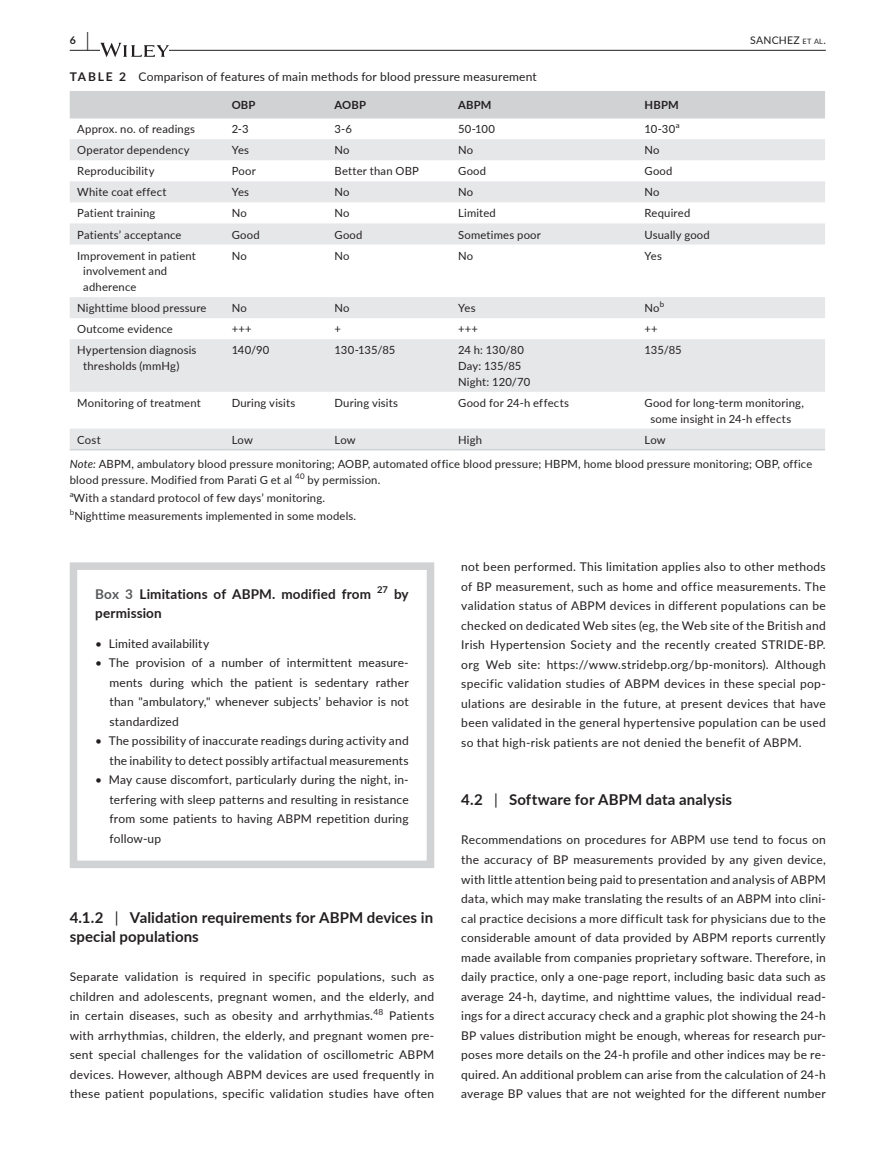
<style>
.page{position:relative;width:893px;height:1174px;background:#fff}
.page>*{position:absolute;margin:0;border:0;box-sizing:border-box;transform-origin:0 0}
.t1{font:700 15px/19.5px "Lato";letter-spacing:.01em;color:#231f20}
.t2{font:700 13.5px/19.5px "Lato";letter-spacing:.01em;color:#231f20}
.t3{font:12px/19.5px "Lato";letter-spacing:.015em;color:#231f20;text-align:justify}
.t4{font:11.25px/15.8px "Lato";letter-spacing:.015em;color:#231f20}
.t5{font:700 11.25px "Lato";letter-spacing:.02em;color:#231f20}
.t6{font:10.5px "Lato";letter-spacing:.02em;color:#231f20}
.t7{font:700 10.5px "Lato";color:#231f20}
.t8{font:7.8px "Lato";color:#231f20}
.s1{font-size:19.5px}
.s2{font-size:7.35px}
.s3{font-weight:700}
.s4{font-style:italic}
.s5{color:#57585a}
.s6{font-weight:400}
</style>
<div class="page">
<hr style="left:70px;top:50px;width:756px;height:1px;background:#231f20">
<svg style="left:100px;top:43px;width:69px;height:14px"></svg>
<div style="left:70px;top:91px;width:755px;height:27px;background:#d1d2d4"></div>
<svg style="left:70px;top:139px;width:755px;height:310px;fill:#ebeced"></svg>
<hr style="left:70px;top:449px;width:154px;height:1px;background:#d1d2d4">
<hr style="left:224px;top:449px;width:103px;height:1px;background:#d1d2d4">
<hr style="left:327px;top:449px;width:124px;height:1px;background:#d1d2d4">
<hr style="left:451px;top:449px;width:186px;height:1px;background:#d1d2d4">
<hr style="left:637px;top:449px;width:188px;height:1px;background:#d1d2d4">
<div style="left:70px;top:562px;width:364px;height:306px;border:8px solid #d1d2d4"></div>
<p class="t7" style="left:70px;top:33px;width:21px">6 <span class="s1">|</span></p>
<p class="t6" style="left:750px;top:33px;width:77px">SANCHEZ <span class="s2">et al</span>.</p>
<p class="t3" style="left:70px;top:67px;width:469px"><span class="s3">TABLE 2</span> Comparison of features of main methods for blood pressure measurement</p>
<p class="t5" style="left:232px;top:97px;width:25px">OBP</p>
<p class="t5" style="left:334px;top:97px;width:33px">AOBP</p>
<p class="t5" style="left:458px;top:97px;width:35px">ABPM</p>
<p class="t5" style="left:644px;top:97px;width:36px">HBPM</p>
<p class="t4" style="left:77px;top:121px;width:119px">Approx. no. of readings</p>
<p class="t4" style="left:232px;top:121px;width:18px">2-3</p>
<p class="t4" style="left:334px;top:121px;width:19px">3-6</p>
<p class="t4" style="left:458px;top:121px;width:39px">50-100</p>
<p class="t4" style="left:644px;top:121px;width:32px">10-30</p>
<p class="t8" style="left:676px;top:120px;width:5px">a</p>
<p class="t4" style="left:77px;top:142px;width:114px">Operator dependency</p>
<p class="t4" style="left:232px;top:142px;width:19px">Yes</p>
<p class="t4" style="left:334px;top:142px;width:17px">No</p>
<p class="t4" style="left:458px;top:142px;width:17px">No</p>
<p class="t4" style="left:644px;top:142px;width:17px">No</p>
<p class="t4" style="left:77px;top:163px;width:79px">Reproducibility</p>
<p class="t4" style="left:232px;top:163px;width:26px">Poor</p>
<p class="t4" style="left:334px;top:163px;width:86px">Better than OBP</p>
<p class="t4" style="left:458px;top:163px;width:30px">Good</p>
<p class="t4" style="left:644px;top:163px;width:30px">Good</p>
<p class="t4" style="left:77px;top:184px;width:91px">White coat effect</p>
<p class="t4" style="left:232px;top:184px;width:19px">Yes</p>
<p class="t4" style="left:334px;top:184px;width:17px">No</p>
<p class="t4" style="left:458px;top:184px;width:17px">No</p>
<p class="t4" style="left:644px;top:184px;width:17px">No</p>
<p class="t4" style="left:77px;top:205px;width:80px">Patient training</p>
<p class="t4" style="left:232px;top:205px;width:17px">No</p>
<p class="t4" style="left:334px;top:205px;width:17px">No</p>
<p class="t4" style="left:458px;top:205px;width:39px">Limited</p>
<p class="t4" style="left:644px;top:205px;width:47px">Required</p>
<p class="t4" style="left:77px;top:226px;width:106px">Patients’ acceptance</p>
<p class="t4" style="left:232px;top:226px;width:30px">Good</p>
<p class="t4" style="left:334px;top:226px;width:30px">Good</p>
<p class="t4" style="left:458px;top:226px;width:84px">Sometimes poor</p>
<p class="t4" style="left:644px;top:226px;width:67px">Usually good</p>
<p class="t4" style="left:83px;top:247px;width:114px;text-indent:-6px">Improvement in patient involvement and adherence</p>
<p class="t4" style="left:232px;top:247px;width:17px">No</p>
<p class="t4" style="left:334px;top:247px;width:17px">No</p>
<p class="t4" style="left:458px;top:247px;width:17px">No</p>
<p class="t4" style="left:644px;top:247px;width:19px">Yes</p>
<p class="t4" style="left:77px;top:300px;width:131px">Nighttime blood pressure</p>
<p class="t4" style="left:232px;top:300px;width:17px">No</p>
<p class="t4" style="left:334px;top:300px;width:17px">No</p>
<p class="t4" style="left:458px;top:300px;width:19px">Yes</p>
<p class="t4" style="left:644px;top:300px;width:17px">No</p>
<p class="t8" style="left:660px;top:299px;width:6px">b</p>
<p class="t4" style="left:77px;top:321px;width:97px">Outcome evidence</p>
<p class="t4" style="left:232px;top:321px;width:21px">+++</p>
<p class="t4" style="left:334px;top:321px;width:8px">+</p>
<p class="t4" style="left:458px;top:321px;width:21px">+++</p>
<p class="t4" style="left:644px;top:321px;width:15px">++</p>
<p class="t4" style="left:83px;top:342px;width:115px;text-indent:-6px">Hypertension diagnosis thresholds (mmHg)</p>
<p class="t4" style="left:232px;top:342px;width:39px">140/90</p>
<p class="t4" style="left:334px;top:342px;width:62px">130-135/85</p>
<p class="t4" style="left:458px;top:342px;width:74px">24 h: 130/80<br>Day: 135/85<br>Night: 120/70</p>
<p class="t4" style="left:644px;top:342px;width:39px">135/85</p>
<p class="t4" style="left:77px;top:394px;width:125px">Monitoring of treatment</p>
<p class="t4" style="left:232px;top:394px;width:65px">During visits</p>
<p class="t4" style="left:334px;top:394px;width:65px">During visits</p>
<p class="t4" style="left:458px;top:394px;width:112px">Good for 24-h effects</p>
<p class="t4" style="left:644px;top:394px;width:161px;text-align:center">Good for long-term monitoring, some insight in 24-h effects</p>
<p class="t4" style="left:77px;top:431px;width:25px">Cost</p>
<p class="t4" style="left:232px;top:431px;width:23px">Low</p>
<p class="t4" style="left:334px;top:431px;width:23px">Low</p>
<p class="t4" style="left:458px;top:431px;width:25px">High</p>
<p class="t4" style="left:644px;top:431px;width:23px">Low</p>
<p class="t4" style="left:70px;top:456px;width:744px"><span class="s4">Note:</span> ABPM, ambulatory blood pressure monitoring; AOBP, automated office blood pressure; HBPM, home blood pressure monitoring; OBP, office blood pressure. Modified from Parati G et al</p>
<p class="t8" style="left:295px;top:471px;width:11px">40</p>
<p class="t4" style="left:307px;top:472px;width:74px">by permission.</p>
<p class="t8" style="left:70px;top:489px;width:5px">a</p>
<p class="t4" style="left:74px;top:490px;width:253px">With a standard protocol of few days’ monitoring.</p>
<p class="t8" style="left:70px;top:507px;width:6px">b</p>
<p class="t4" style="left:74px;top:508px;width:283px">Nighttime measurements implemented in some models.</p>
<p class="t2" style="left:95px;top:583px;width:315px"><span class="s5">Box 3</span> Limitations of ABPM. modified from <sup>27</sup> by permission</p>
<p class="t3" style="left:95px;top:633px;width:115px">• Limited availability</p>
<p class="t3" style="left:109px;top:652px;width:301px;text-indent:-14px">• The provision of a number of intermittent measure&shy;ments during which the patient is sedentary rather than "ambulatory," whenever subjects’ behavior is not standardized</p>
<p class="t3" style="left:95px;top:730px;width:315px;text-align:right">• The possibility of inaccurate readings during activity and the inability to detect possibly artifactual measurements</p>
<p class="t3" style="left:110px;top:769px;width:301px;text-indent:-14px">• May cause discomfort, particularly during the night, in&shy;terfering with sleep patterns and resulting in resistance from some patients to having ABPM repetition during follow-up</p>
<p class="t1" style="left:70px;top:906px;width:365px">4.1.2 <span class="s6">|</span> Validation requirements for ABPM devices in special populations</p>
<p class="t3" style="left:70px;top:966px;width:366px">Separate validation is required in specific populations, such as children and adolescents, pregnant women, and the elderly, and in certain diseases, such as obesity and arrhythmias.<sup>48</sup> Patients with arrhythmias, children, the elderly, and pregnant women pre&shy;sent special challenges for the validation of oscillometric ABPM devices. However, although ABPM devices are used frequently in these patient populations, specific validation studies have often</p>
<p class="t3" style="left:461px;top:557px;width:366px">not been performed. This limitation applies also to other methods of BP measurement, such as home and office measurements. The validation status of ABPM devices in different populations can be checked on dedicated Web sites (eg, the Web site of the British and Irish Hypertension Society and the recently created STRIDE-BP. org Web site: https://www.stridebp.org/bp-monitors). Although specific validation studies of ABPM devices in these special pop&shy;ulations are desirable in the future, at present devices that have been validated in the general hypertensive population can be used so that high-risk patients are not denied the benefit of ABPM.</p>
<p class="t1" style="left:461px;top:789px;width:272px">4.2 <span class="s6">|</span> Software for ABPM data analysis</p>
<p class="t3" style="left:461px;top:830px;width:366px">Recommendations on procedures for ABPM use tend to focus on the accuracy of BP measurements provided by any given device, with little attention being paid to presentation and analysis of ABPM data, which may make translating the results of an ABPM into clini&shy;cal practice decisions a more difficult task for physicians due to the considerable amount of data provided by ABPM reports currently made available from companies proprietary software. Therefore, in daily practice, only a one-page report, including basic data such as average 24-h, daytime, and nighttime values, the individual read&shy;ings for a direct accuracy check and a graphic plot showing the 24-h BP values distribution might be enough, whereas for research pur&shy;poses more details on the 24-h profile and other indices may be re&shy;quired. An additional problem can arise from the calculation of 24-h average BP values that are not weighted for the different number</p>
</div>
